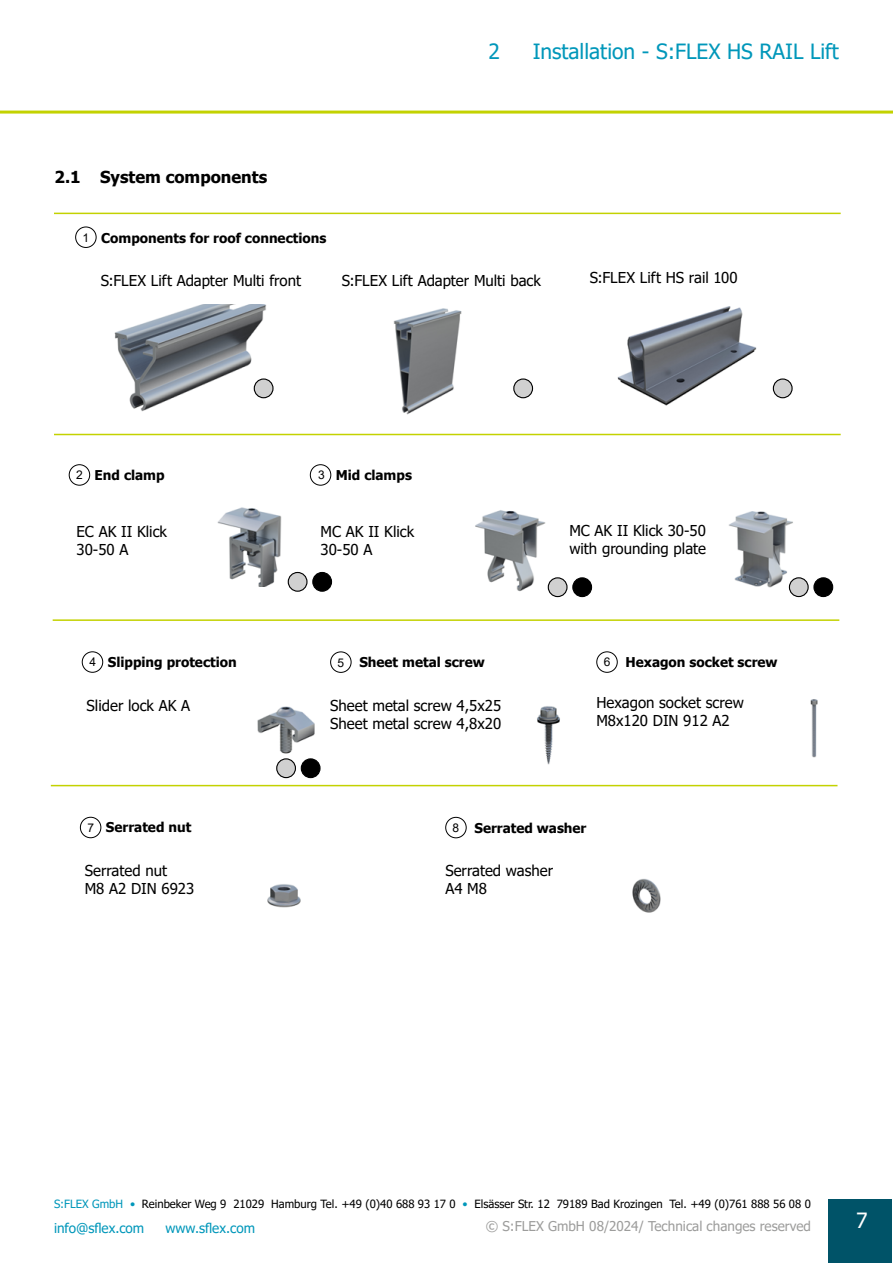
<style>
.page{position:relative;width:893px;height:1263px;background:#fff}
.page>*{position:absolute;margin:0;border:0;box-sizing:border-box;transform-origin:0 0}
.t1{font:21px "Tahoma";color:#0097ba}
.t2{font:21px "Tahoma";color:#fff}
.t3{font:700 16.5px "Tahoma";color:#000}
.t4{font:15px/18px "Tahoma";color:#000}
.t5{font:700 13.5px "Tahoma";color:#000}
.t6{font:13.5px "Tahoma";color:#9d9d9c}
.t7{font:13.5px "Tahoma";color:#0097ba}
.t8{font:11.4px "Tahoma";color:#000}
.s1{font-family:"Arial";font-weight:400;font-size:12px}
.s2{color:#0097ba}
</style>
<div class="page">
<img style="left:393px;top:308px;width:69px;height:107px">
<img style="left:617px;top:306px;width:160px;height:100px">
<img style="left:114px;top:304px;width:159px;height:108px">
<div style="left:828px;top:1199px;width:64px;height:64px;background:#005368"></div>
<hr style="left:0;top:111px;width:893px;height:3px;background:#c3d200">
<hr style="left:54px;top:213px;width:787px;height:1px;background:#c3d200">
<hr style="left:54px;top:434px;width:787px;height:1px;background:#c3d200">
<hr style="left:53px;top:619px;width:786px;height:2px;background:#c3d200">
<div style="left:75px;top:227px;width:22px;height:21px;border:1px solid #000;border-radius:50%"></div>
<div style="left:254px;top:379px;width:19px;height:19px;background:#d0d0d0;border-radius:50%"></div>
<div style="left:254px;top:378px;width:20px;height:20px;border:1px solid #000;border-radius:50%"></div>
<div style="left:514px;top:379px;width:18px;height:19px;background:#d0d0d0;border-radius:50%"></div>
<div style="left:513px;top:378px;width:20px;height:20px;border:1px solid #000;border-radius:50%"></div>
<div style="left:773px;top:379px;width:19px;height:19px;background:#d0d0d0;border-radius:50%"></div>
<div style="left:773px;top:378px;width:20px;height:20px;border:1px solid #000;border-radius:50%"></div>
<img style="left:537px;top:706px;width:23px;height:59px">
<div style="left:82px;top:651px;width:21px;height:22px;border:1px solid #000;border-radius:50%"></div>
<div style="left:330px;top:651px;width:21px;height:22px;border:1px solid #000;border-radius:50%"></div>
<div style="left:69px;top:464px;width:21px;height:22px;border:1px solid #000;border-radius:50%"></div>
<div style="left:310px;top:464px;width:21px;height:22px;border:1px solid #000;border-radius:50%"></div>
<img style="left:475px;top:510px;width:73px;height:82px">
<img style="left:217px;top:507px;width:75px;height:79px">
<img style="left:729px;top:511px;width:67px;height:81px">
<div style="left:288px;top:572px;width:19px;height:19px;background:#d0d0d0;border-radius:50%"></div>
<div style="left:288px;top:572px;width:20px;height:20px;border:1px solid #000;border-radius:50%"></div>
<div style="left:313px;top:572px;width:19px;height:19px;background:#000;border-radius:50%"></div>
<div style="left:312px;top:572px;width:20px;height:20px;border:1px solid #000;border-radius:50%"></div>
<div style="left:548px;top:578px;width:19px;height:19px;background:#d0d0d0;border-radius:50%"></div>
<div style="left:548px;top:577px;width:20px;height:20px;border:1px solid #000;border-radius:50%"></div>
<div style="left:573px;top:578px;width:19px;height:19px;background:#000;border-radius:50%"></div>
<div style="left:572px;top:577px;width:20px;height:20px;border:1px solid #000;border-radius:50%"></div>
<div style="left:789px;top:578px;width:19px;height:18px;background:#d0d0d0;border-radius:50%"></div>
<div style="left:789px;top:577px;width:20px;height:20px;border:1px solid #000;border-radius:50%"></div>
<div style="left:814px;top:578px;width:19px;height:18px;background:#000;border-radius:50%"></div>
<div style="left:813px;top:577px;width:20px;height:20px;border:1px solid #000;border-radius:50%"></div>
<img style="left:257px;top:706px;width:62px;height:57px">
<hr style="left:51px;top:785px;width:786px;height:1px;background:#c3d200">
<img style="left:632px;top:878px;width:29px;height:35px">
<div style="left:80px;top:817px;width:21px;height:21px;border:1px solid #000;border-radius:50%"></div>
<div style="left:445px;top:817px;width:22px;height:21px;border:1px solid #000;border-radius:50%"></div>
<img style="left:267px;top:884px;width:34px;height:24px">
<img style="left:810px;top:699px;width:8px;height:59px">
<div style="left:596px;top:651px;width:22px;height:22px;border:1px solid #000;border-radius:50%"></div>
<div style="left:277px;top:759px;width:18px;height:19px;background:#d0d0d0;border-radius:50%"></div>
<div style="left:276px;top:758px;width:20px;height:20px;border:1px solid #000;border-radius:50%"></div>
<div style="left:301px;top:759px;width:19px;height:19px;background:#000;border-radius:50%"></div>
<div style="left:301px;top:758px;width:20px;height:20px;border:1px solid #000;border-radius:50%"></div>
<h1 class="t1" style="left:488px;top:37px;width:13px">2</h1>
<h1 class="t1" style="left:533px;top:37px;width:308px">Installation - S:FLEX HS RAIL Lift</h1>
<p class="t3" style="left:55px;top:165px;width:214px">2.1 System components</p>
<p class="t5" style="left:83px;top:228px;width:245px"><span class="s1">1</span> Components for roof connections</p>
<p class="t4" style="left:101px;top:272px;width:202px">S:FLEX Lift Adapter Multi front</p>
<p class="t4" style="left:342px;top:272px;width:201px">S:FLEX Lift Adapter Multi back</p>
<p class="t4" style="left:590px;top:269px;width:149px">S:FLEX Lift HS rail 100</p>
<p class="t5" style="left:76px;top:465px;width:90px"><span class="s1">2</span> End clamp</p>
<p class="t5" style="left:318px;top:466px;width:95px"><span class="s1">3</span> Mid clamps</p>
<p class="t4" style="left:77px;top:524px;width:92px">EC AK II Klick<br>30-50 A</p>
<p class="t4" style="left:321px;top:524px;width:95px">MC AK II Klick<br>30-50 A</p>
<p class="t4" style="left:569px;top:522px;width:138px">MC AK II Klick 30-50 with grounding plate</p>
<p class="t5" style="left:89px;top:652px;width:149px"><span class="s1">4</span> Slipping protection</p>
<p class="t4" style="left:87px;top:697px;width:105px">Slider lock AK A</p>
<p class="t5" style="left:87px;top:818px;width:105px"><span class="s1">7</span> Serrated nut</p>
<p class="t4" style="left:85px;top:862px;width:111px">Serrated nut<br>M8 A2 DIN 6923</p>
<p class="t5" style="left:338px;top:653px;width:149px"><span class="s1">5</span> Sheet metal screw</p>
<p class="t4" style="left:330px;top:697px;width:172px">Sheet metal screw 4,5x25<br>Sheet metal screw 4,8x20</p>
<p class="t5" style="left:604px;top:653px;width:175px"><span class="s1">6</span> Hexagon socket screw</p>
<p class="t4" style="left:596px;top:694px;width:149px">Hexagon socket screw<br>M8x120 DIN 912 A2</p>
<p class="t5" style="left:453px;top:818px;width:135px"><span class="s1">8</span> Serrated washer</p>
<p class="t4" style="left:445px;top:862px;width:109px">Serrated washer<br>A4 M8</p>
<p class="t8" style="left:54px;top:1196px;width:758px"><span class="s2">S:FLEX GmbH •</span> Reinbeker Weg 9 21029 Hamburg Tel. +49 (0)40 688 93 17 0 <span class="s2">•</span> Elsässer Str. 12 79189 Bad Krozingen Tel. +49 (0)761 888 56 08 0</p>
<p class="t7" style="left:54px;top:1219px;width:92px">info@sflex.com</p>
<p class="t7" style="left:165px;top:1219px;width:91px">www.sflex.com</p>
<p class="t6" style="left:486px;top:1217px;width:327px">© S:FLEX GmbH 08/2024/ Technical changes reserved</p>
<h1 class="t2" style="left:856px;top:1206px;width:13px">7</h1>
</div>
